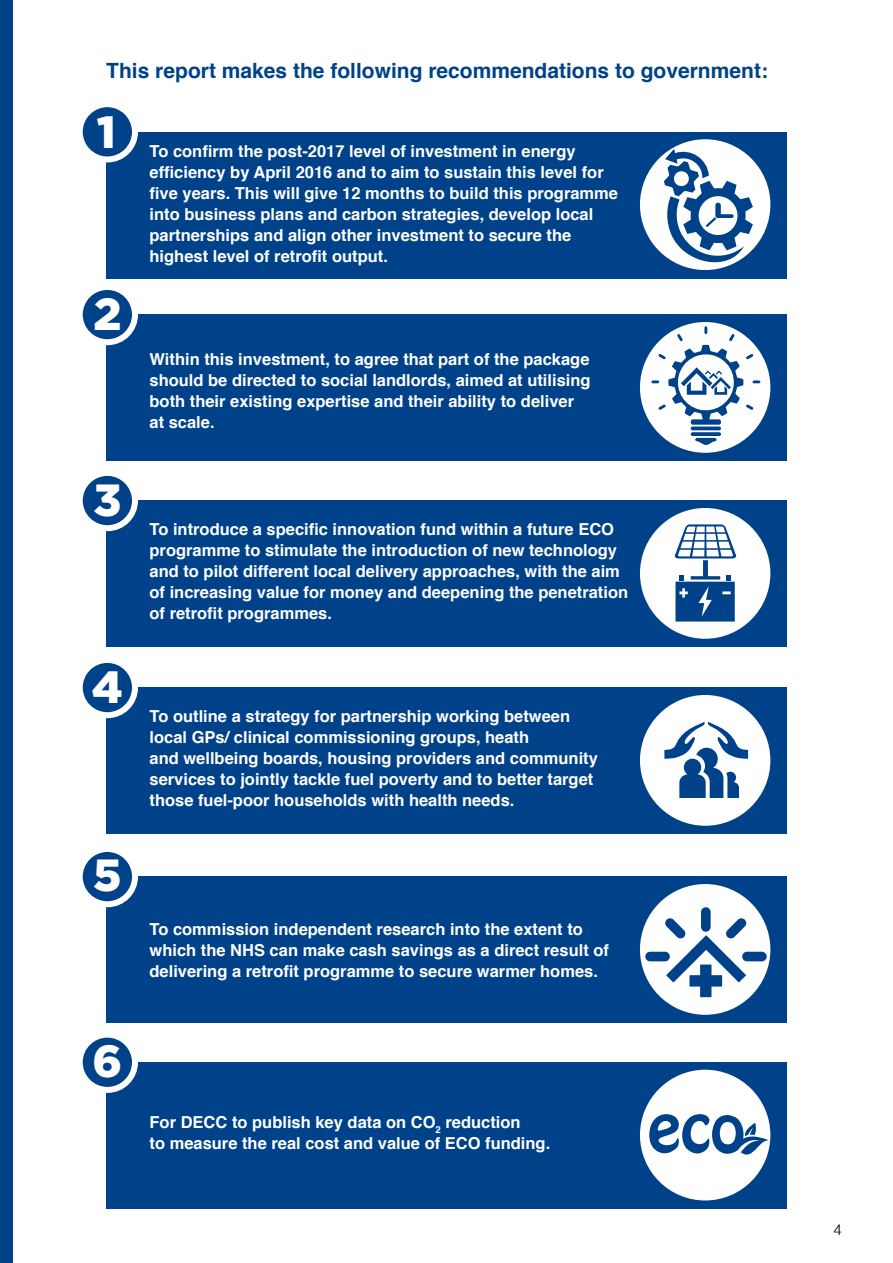
<style>
.page{position:relative;width:893px;height:1263px;background:#fff}
.page>*{position:absolute;margin:0;border:0;box-sizing:border-box;transform-origin:0 0}
.t1{font:900 45px "Gotham";color:#fff}
.t2{font:700 21px "Helvetica";color:#004289}
.t3{font:700 16.5px/21px "Helvetica";color:#fff}
.t4{font:300 15px "Helvetica";color:#000}
</style>
<div class="page">
<div style="left:0;top:0;width:12px;height:1263px;background:#004289"></div>
<div style="left:106px;top:132px;width:681px;height:147px;background:#004289"></div>
<div style="left:106px;top:1062px;width:681px;height:147px;background:#004289"></div>
<div style="left:106px;top:315px;width:681px;height:146px;background:#004289"></div>
<div style="left:106px;top:876px;width:681px;height:147px;background:#004289"></div>
<div style="left:106px;top:500px;width:681px;height:147px;background:#004289"></div>
<div style="left:106px;top:687px;width:681px;height:147px;background:#004289"></div>
<div style="left:80px;top:104px;width:55px;height:55px;background:#004289;border-radius:50%"></div>
<div style="left:77px;top:101px;width:61px;height:61px;border:6px solid #fff;border-radius:50%"></div>
<div style="left:80px;top:1035px;width:55px;height:55px;background:#004289;border-radius:50%"></div>
<div style="left:77px;top:1032px;width:61px;height:61px;border:6px solid #fff;border-radius:50%"></div>
<div style="left:80px;top:287px;width:55px;height:55px;background:#004289;border-radius:50%"></div>
<div style="left:77px;top:284px;width:61px;height:61px;border:6px solid #fff;border-radius:50%"></div>
<div style="left:80px;top:849px;width:55px;height:55px;background:#004289;border-radius:50%"></div>
<div style="left:77px;top:846px;width:61px;height:61px;border:6px solid #fff;border-radius:50%"></div>
<div style="left:80px;top:473px;width:55px;height:55px;background:#004289;border-radius:50%"></div>
<div style="left:77px;top:470px;width:61px;height:61px;border:6px solid #fff;border-radius:50%"></div>
<div style="left:80px;top:660px;width:55px;height:55px;background:#004289;border-radius:50%"></div>
<div style="left:77px;top:657px;width:61px;height:61px;border:6px solid #fff;border-radius:50%"></div>
<div style="left:640px;top:139px;width:130px;height:131px;background:#fff;border-radius:50%"></div>
<svg style="left:664px;top:148px;width:89px;height:122px"></svg>
<div style="left:640px;top:322px;width:130px;height:131px;background:#fff;border-radius:50%"></div>
<svg style="left:691px;top:426px;width:30px;height:4px"></svg>
<svg style="left:691px;top:432px;width:30px;height:4px"></svg>
<svg style="left:695px;top:438px;width:22px;height:7px"></svg>
<div style="left:640px;top:508px;width:130px;height:131px;background:#fff;border-radius:50%"></div>
<svg style="left:674px;top:524px;width:63px;height:97px"></svg>
<div style="left:640px;top:884px;width:130px;height:131px;background:#fff;border-radius:50%"></div>
<div style="left:701px;top:907px;width:10px;height:25px;background:#004289;border-radius:5px"></div>
<svg style="left:665px;top:918px;width:82px;height:79px"></svg>
<div style="left:645px;top:952px;width:25px;height:9px;background:#004289;border-radius:5px"></div>
<div style="left:742px;top:952px;width:25px;height:9px;background:#004289;border-radius:5px"></div>
<div style="left:640px;top:1070px;width:130px;height:130px;background:#fff;border-radius:50%"></div>
<svg style="left:649px;top:1114px;width:120px;height:46px"></svg>
<svg style="left:651px;top:326px;width:109px;height:99px"></svg>
<div style="left:640px;top:695px;width:130px;height:131px;background:#fff;border-radius:50%"></div>
<svg style="left:664px;top:722px;width:84px;height:76px"></svg>
<p class="t2" style="left:106px;top:54px;width:663px">This report makes the following recommendations to government:</p>
<h1 class="t1" style="left:97px;top:101px;width:20px">1</h1>
<h1 class="t1" style="left:93px;top:283px;width:30px">2</h1>
<h1 class="t1" style="left:93px;top:469px;width:29px">3</h1>
<h1 class="t1" style="left:92px;top:656px;width:33px">4</h1>
<h1 class="t1" style="left:93px;top:844px;width:30px">5</h1>
<h1 class="t1" style="left:93px;top:1030px;width:31px">6</h1>
<p class="t3" style="left:150px;top:141px;width:470px">To confirm the post-2017 level of investment in energy efficiency by April 2016 and to aim to sustain this level for five years. This will give 12 months to build this programme into business plans and carbon strategies, develop local partnerships and align other investment to secure the highest level of retrofit output.</p>
<p class="t3" style="left:150px;top:349px;width:443px">Within this investment, to agree that part of the package should be directed to social landlords, aimed at utilising both their existing expertise and their ability to deliver at scale.</p>
<p class="t3" style="left:150px;top:519px;width:480px">To introduce a specific innovation fund within a future ECO programme to stimulate the introduction of new technology and to pilot different local delivery approaches, with the aim of increasing value for money and deepening the penetration of retrofit programmes.</p>
<p class="t3" style="left:150px;top:706px;width:450px">To outline a strategy for partnership working between local GPs/ clinical commissioning groups, heath<br>and wellbeing boards, housing providers and community services to jointly tackle fuel poverty and to better target those fuel-poor households with health needs.</p>
<p class="t3" style="left:150px;top:919px;width:461px">To commission independent research into the extent to which the NHS can make cash savings as a direct result of delivering a retrofit programme to secure warmer homes.</p>
<p class="t3" style="left:150px;top:1112px;width:402px">For DECC to publish key data on CO<sub>2</sub> reduction<br>to measure the real cost and value of ECO funding.</p>
<p class="t4" style="left:834px;top:1216px;width:10px">4</p>
</div>
